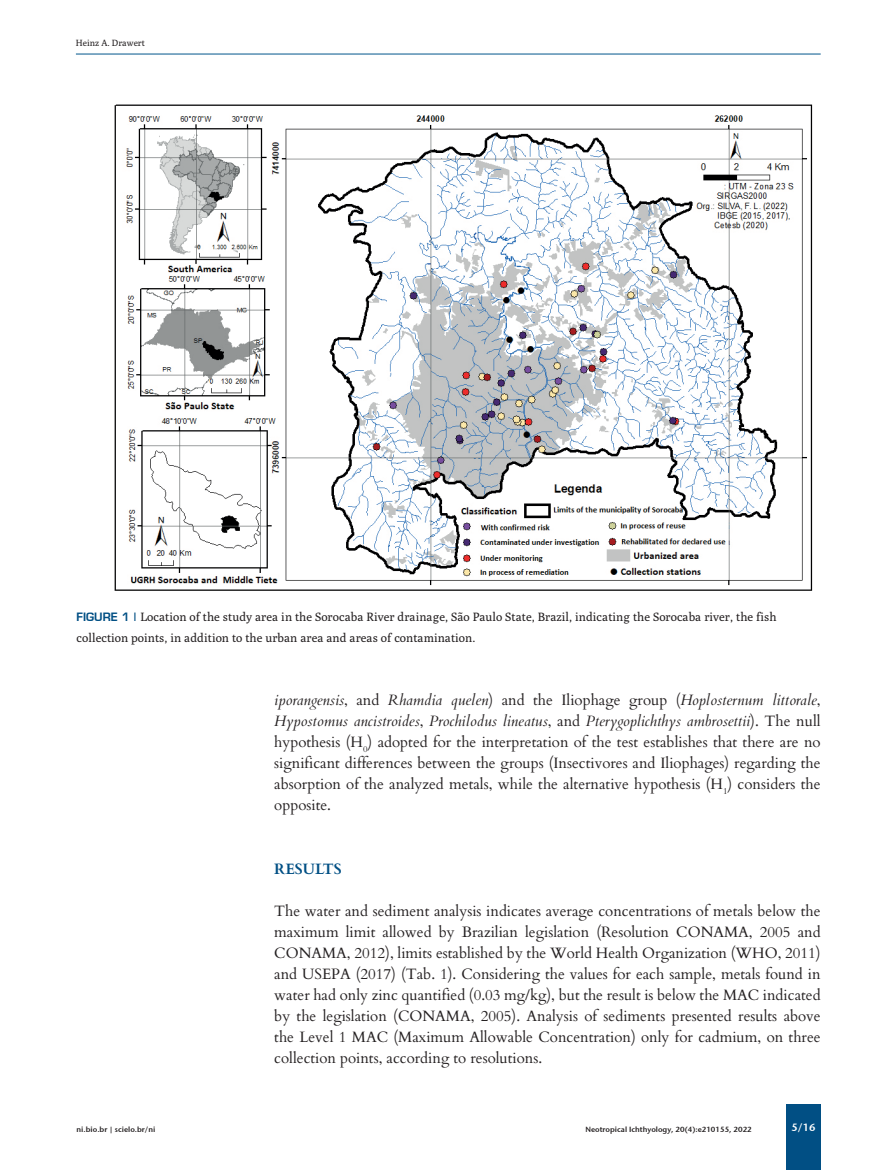
<style>
.page{position:relative;width:893px;height:1170px;background:#fff}
.page>*{position:absolute;margin:0;border:0;box-sizing:border-box;transform-origin:0 0}
.t1{font:15px/21px "Cardo";color:#231f20;text-align:justify}
.t2{font:700 15px "Cardo";color:#014f84}
.t3{font:12px/21px "Poly";color:#231f20}
.t4{font:10.5px "Stone Sans Sem ITCTT Semi";color:#fff}
.t5{font:9px "Poly";color:#231f20}
.t6{font:7.5px "Stone Sans Sem ITCTT Semi";color:#231f20}
.s1{font-family:"Eugenio Medium Normal";color:#014f84}
.s2{font-style:italic}
</style>
<div class="page">
<hr style="left:76px;top:54px;width:745px;height:1px;background:#01558c">
<div style="left:786px;top:1104px;width:35px;height:65px;background:#014f84"></div>
<img style="left:114px;top:104px;width:699px;height:487px">
<p class="t5" style="left:76px;top:38px;width:71px">Heinz A. Drawert</p>
<p class="t3" style="left:77px;top:606px;width:701px"><span class="s1">FIGURE 1 |</span> Location of the study area in the Sorocaba River drainage, São Paulo State, Brazil, indicating the Sorocaba river, the fish collection points, in addition to the urban area and areas of contamination.</p>
<p class="t1" style="left:274px;top:689px;width:548px"><span class="s2">iporangensis</span>, and <span class="s2">Rhamdia quelen</span>) and the Iliophage group (<span class="s2">Hoplosternum littorale</span>, <span class="s2">Hypostomus ancistroides</span>, <span class="s2">Prochilodus lineatus</span>, and <span class="s2">Pterygoplichthys ambrosettii</span>). The null hypothesis (H<sub>0</sub>) adopted for the interpretation of the test establishes that there are no significant differences between the groups (Insectivores and Iliophages) regarding the absorption of the analyzed metals, while the alternative hypothesis (H<sub>1</sub>) considers the opposite.</p>
<p class="t2" style="left:274px;top:856px;width:69px">RESULTS</p>
<p class="t1" style="left:274px;top:899px;width:548px">The water and sediment analysis indicates average concentrations of metals below the maximum limit allowed by Brazilian legislation (Resolution CONAMA, 2005 and CONAMA, 2012), limits established by the World Health Organization (WHO, 2011) and USEPA (2017) (Tab. 1). Considering the values for each sample, metals found in water had only zinc quantified (0.03 mg/kg), but the result is below the MAC indicated by the legislation (CONAMA, 2005). Analysis of sediments presented results above the Level 1 MAC (Maximum Allowable Concentration) only for cadmium, on three collection points, according to resolutions.</p>
<p class="t6" style="left:77px;top:1122px;width:80px">ni.bio.br | scielo.br/ni</p>
<p class="t6" style="left:585px;top:1122px;width:168px">Neotropical Ichthyology, 20(4):e210155, 2022</p>
<p class="t4" style="left:791px;top:1118px;width:25px">5/16</p>
</div>
